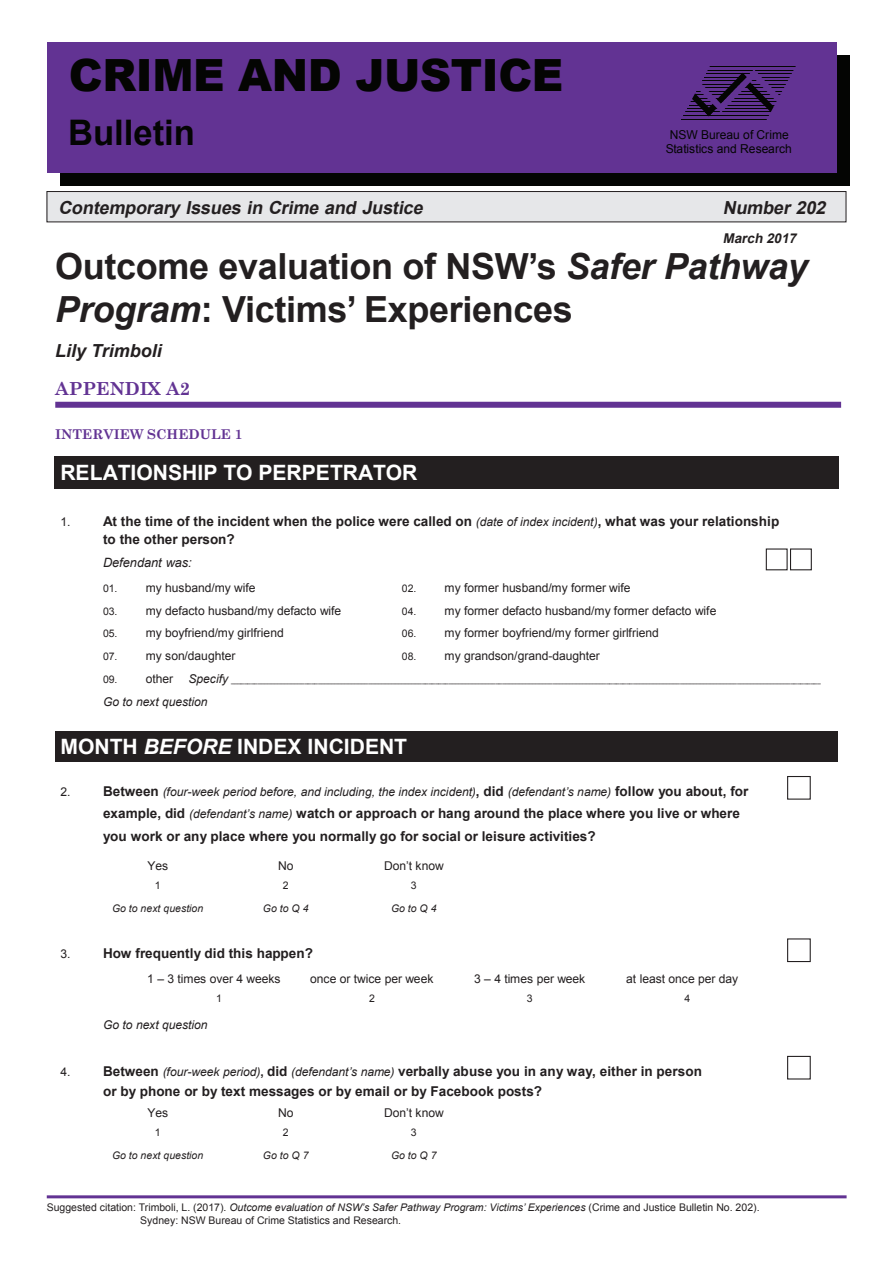
<style>
.page{position:relative;width:893px;height:1263px;background:#fff}
.page>*{position:absolute;margin:0;border:0;box-sizing:border-box;transform-origin:0 0}
.t1{font:900 44.4px "Arial";letter-spacing:-.01em;color:#040503}
._0_0_Heading{font:700 36px/43.2px "Arial";letter-spacing:-.01em;color:#231f20}
.t2{font:700 35.25px "Arial";color:#040503}
.t3{font:700 21.15px "Arial";letter-spacing:-.005em;color:#fff}
.t4{font:italic 700 18px "Arial";color:#231f20}
._0_00_Authors{font:italic 700 18px "Arial";color:#231f20}
._1__0_Caption{font:700 18px "Century Schoolbook";color:#623393}
.t5{font:700 13.5px/18px "Arial";color:#231f20}
._2__0_0_Subhead_1{font:700 13.5px "Century Schoolbook";color:#623393}
.t6{font:italic 700 13.5px "Arial";color:#231f20}
.t7{font:italic 12.9px "Arial";letter-spacing:-.005em;color:#231f20}
.t8{font:12.3px/13.8px "Arial";color:#040503;text-align:center}
.t9{font:12.15px "Arial";letter-spacing:-.005em;color:#231f20}
.t10{font:italic 12.15px "Arial";letter-spacing:-.005em;color:#231f20}
._4__Text__body{font:10.5px/12.6px "Arial";color:#231f20}
.t11{font:italic 10.5px "Arial";color:#231f20}
.t12{font:italic 6px "Arial";color:#231f20}
.s1{font-style:italic}
.s2{font-weight:400;font-style:italic;font-size:12.15px}
.s3{font-size:10.5px}
.s4{font-size:12.15px}
.s5{font-weight:700;font-style:normal;font-size:13.5px}
</style>
<div class="page">
<div style="left:47px;top:192px;width:799px;height:30px;background:#e6e7e9"></div>
<div style="left:47px;top:191px;width:799px;height:31px;border:1px solid #231f20"></div>
<div style="left:60px;top:55px;width:790px;height:131px;background:#040503"></div>
<div style="left:47px;top:42px;width:790px;height:130px;background:#623393"></div>
<svg style="left:681px;top:66px;width:115px;height:54px"></svg>
<div style="left:55px;top:402px;width:786px;height:6px;background:#623393"></div>
<hr style="left:47px;top:1195px;width:800px;height:3px;background:#623393">
<div style="left:57px;top:459px;width:780px;height:27px;background:#231f20"></div>
<hr style="left:57px;top:456px;width:780px;height:3px;background:#231f20">
<hr style="left:57px;top:486px;width:780px;height:2px;background:#231f20">
<hr style="left:55px;top:459px;width:2px;height:27px;background:#231f20">
<hr style="left:837px;top:459px;width:2px;height:27px;background:#231f20">
<div style="left:790px;top:548px;width:22px;height:22px;border:1px solid #231f20"></div>
<div style="left:57px;top:733px;width:780px;height:27px;background:#231f20"></div>
<hr style="left:57px;top:732px;width:780px;height:1px;background:#231f20">
<hr style="left:57px;top:760px;width:780px;height:1px;background:#231f20">
<svg style="left:56px;top:732px;width:1px;height:29px"></svg>
<svg style="left:837px;top:732px;width:1px;height:29px"></svg>
<div style="left:787px;top:776px;width:24px;height:24px;border:1px solid #231f20"></div>
<div style="left:787px;top:938px;width:24px;height:24px;border:1px solid #231f20"></div>
<div style="left:787px;top:1056px;width:24px;height:23px;border:1px solid #231f20"></div>
<p class="t1" style="left:69px;top:43px;width:496px">CRIME AND JUSTICE</p>
<p class="t2" style="left:68px;top:109px;width:128px">Bulletin</p>
<p class="t8" style="left:666px;top:128px;width:127px">NSW Bureau of Crime<br>Statistics and Research</p>
<p class="t4" style="left:58px;top:195px;width:370px">Contemporary Issues in Crime and Justice</p>
<p class="t4" style="left:723px;top:195px;width:109px">Number 202</p>
<p class="t6" style="left:723px;top:229px;width:78px">March 2017</p>
<p class="_0_0_Heading" style="left:55px;top:246px;width:754px">Outcome evaluation of NSW’s <span class="s1">Safer Pathway<br>Program</span>: Victims’ Experiences</p>
<p class="_0_00_Authors" style="left:55px;top:338px;width:108px">Lily Trimboli</p>
<p class="_1__0_Caption" style="left:55px;top:374px;width:136px">APPENDIX A2</p>
<p class="_2__0_0_Subhead_1" style="left:55px;top:423px;width:189px">INTERVIEW SCHEDULE 1</p>
<p class="t3" style="left:60px;top:458px;width:359px">RELATIONSHIP TO PERPETRATOR</p>
<p class="t9" style="left:60px;top:514px;width:12px">1.</p>
<p class="t5" style="left:103px;top:513px;width:678px">At the time of the incident when the police were called on <span class="s2">(date of index incident)</span>, what was your relationship to the other person?</p>
<p class="t7" style="left:103px;top:554px;width:90px">Defendant was:</p>
<p class="t9" style="left:103px;top:579px;width:154px"><span class="s3">01.</span> my husband/my wife</p>
<p class="t9" style="left:402px;top:579px;width:230px"><span class="s3">02.</span> my former husband/my former wife</p>
<p class="t9" style="left:103px;top:602px;width:240px"><span class="s3">03.</span> my defacto husband/my defacto wife</p>
<p class="t9" style="left:402px;top:602px;width:316px"><span class="s3">04.</span> my former defacto husband/my former defacto wife</p>
<p class="t9" style="left:103px;top:625px;width:182px"><span class="s3">05.</span> my boyfriend/my girlfriend</p>
<p class="t9" style="left:402px;top:625px;width:258px"><span class="s3">06.</span> my former boyfriend/my former girlfriend</p>
<p class="t9" style="left:103px;top:648px;width:134px"><span class="s3">07.</span> my son/daughter</p>
<p class="t9" style="left:402px;top:648px;width:200px"><span class="s3">08.</span> my grandson/grand-daughter</p>
<p class="t9" style="left:103px;top:671px;width:72px"><span class="s3">09.</span> other</p>
<p class="t12" style="left:188px;top:677px;width:634px"><span class="s4">Specify</span> ________________________________________________________________________________________________________________________________________________________________________________</p>
<p class="t10" style="left:103px;top:694px;width:106px">Go to next question</p>
<p class="t3" style="left:60px;top:732px;width:348px">MONTH <span class="s1">BEFORE</span> INDEX INCIDENT</p>
<p class="t9" style="left:60px;top:784px;width:12px">2.</p>
<p class="t10" style="left:103px;top:784px;width:647px"><span class="s5">Between</span> (four-week period before, and including, the index incident)<span class="s5">, did</span> (defendant’s name) <span class="s5">follow you about, for</span></p>
<p class="t5" style="left:103px;top:802px;width:638px;line-height:23.5px">example, did <span class="s2">(defendant’s name)</span> watch or approach or hang around the place where you live or where you work or any place where you normally go for social or leisure activities?</p>
<p class="t9" style="left:147px;top:858px;width:22px">Yes</p>
<p class="t9" style="left:278px;top:858px;width:17px">No</p>
<p class="t9" style="left:384px;top:858px;width:61px">Don’t know</p>
<p class="_4__Text__body" style="left:155px;top:879px;width:7px">1</p>
<p class="_4__Text__body" style="left:283px;top:879px;width:7px">2</p>
<p class="_4__Text__body" style="left:411px;top:879px;width:7px">3</p>
<p class="t11" style="left:112px;top:901px;width:93px">Go to next question</p>
<p class="t11" style="left:263px;top:901px;width:47px">Go to Q 4</p>
<p class="t11" style="left:391px;top:901px;width:47px">Go to Q 4</p>
<p class="t9" style="left:60px;top:946px;width:12px">3.</p>
<p class="t5" style="left:103px;top:945px;width:212px">How frequently did this happen?</p>
<p class="t9" style="left:147px;top:971px;width:135px">1 – 3 times over 4 weeks</p>
<p class="t9" style="left:310px;top:971px;width:125px">once or twice per week</p>
<p class="t9" style="left:474px;top:971px;width:113px">3 – 4 times per week</p>
<p class="t9" style="left:626px;top:971px;width:113px">at least once per day</p>
<p class="_4__Text__body" style="left:216px;top:992px;width:7px">1</p>
<p class="_4__Text__body" style="left:369px;top:992px;width:7px">2</p>
<p class="_4__Text__body" style="left:527px;top:992px;width:7px">3</p>
<p class="_4__Text__body" style="left:685px;top:992px;width:7px">4</p>
<p class="t10" style="left:103px;top:1017px;width:106px">Go to next question</p>
<p class="t9" style="left:60px;top:1064px;width:12px">4.</p>
<p class="t5" style="left:103px;top:1062px;width:600px;line-height:19.8px">Between <span class="s2">(four-week period)</span><span class="s4">,</span> did <span class="s2">(defendant’s name)</span> verbally abuse you in any way, either in person or by phone or by text messages or by email or by Facebook posts?</p>
<p class="t9" style="left:147px;top:1105px;width:22px">Yes</p>
<p class="t9" style="left:278px;top:1105px;width:17px">No</p>
<p class="t9" style="left:384px;top:1105px;width:61px">Don’t know</p>
<p class="_4__Text__body" style="left:155px;top:1126px;width:7px">1</p>
<p class="_4__Text__body" style="left:283px;top:1126px;width:7px">2</p>
<p class="_4__Text__body" style="left:411px;top:1126px;width:7px">3</p>
<p class="t11" style="left:112px;top:1148px;width:93px">Go to next question</p>
<p class="t11" style="left:263px;top:1148px;width:47px">Go to Q 7</p>
<p class="t11" style="left:391px;top:1148px;width:47px">Go to Q 7</p>
<p class="_4__Text__body" style="left:140px;top:1201px;width:621px;text-indent:-94px">Suggested citation: Trimboli, L. (2017). <span class="s1">Outcome evaluation of NSW’s Safer Pathway Program: Victims’ Experiences</span> (Crime and Justice Bulletin No. 202).<br>Sydney: NSW Bureau of Crime Statistics and Research.</p>
</div>
